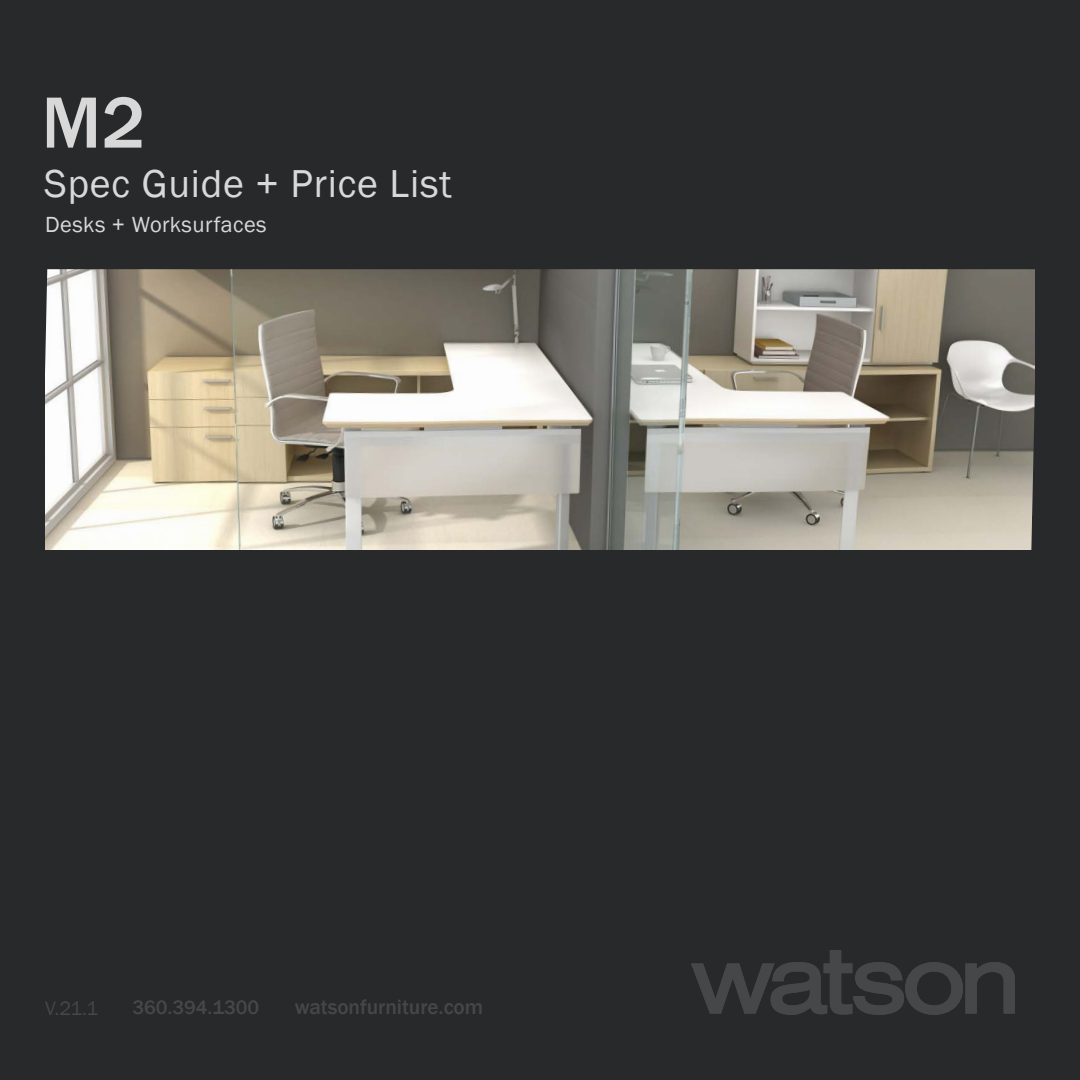
<style>
.page{position:relative;width:1080px;height:1080px;background:#28292b}
.page>*{position:absolute;margin:0;border:0;box-sizing:border-box;transform-origin:0 0}
.t1{font:500 75px "Franklin Gothic";color:#d7d8d7}
.t2{font:40px "Franklin Gothic";letter-spacing:.02em;color:#d7d8d7}
.t3{font:22.5px "Franklin Gothic";letter-spacing:.02em;color:#d7d8d7}
.t4{font:500 21.25px "Franklin Gothic";color:#464749}
.t5{font:500 20px "Franklin Gothic";color:#464749}
.t6{font:20px "Franklin Gothic";color:#464749}
</style>
<div class="page">
<img style="left:45px;top:269px;width:990px;height:281px">
<svg style="left:691px;top:950px;width:324px;height:65px"></svg>
<h1 class="t1" style="left:41px;top:76px;width:106px">M2</h1>
<p class="t2" style="left:44px;top:158px;width:409px">Spec Guide + Price List</p>
<p class="t3" style="left:45px;top:210px;width:223px">Desks + Worksurfaces</p>
<p class="t6" style="left:45px;top:996px;width:55px">V.21.1</p>
<p class="t5" style="left:132px;top:995px;width:128px">360.394.1300</p>
<p class="t4" style="left:295px;top:994px;width:190px">watsonfurniture.com</p>
</div>
